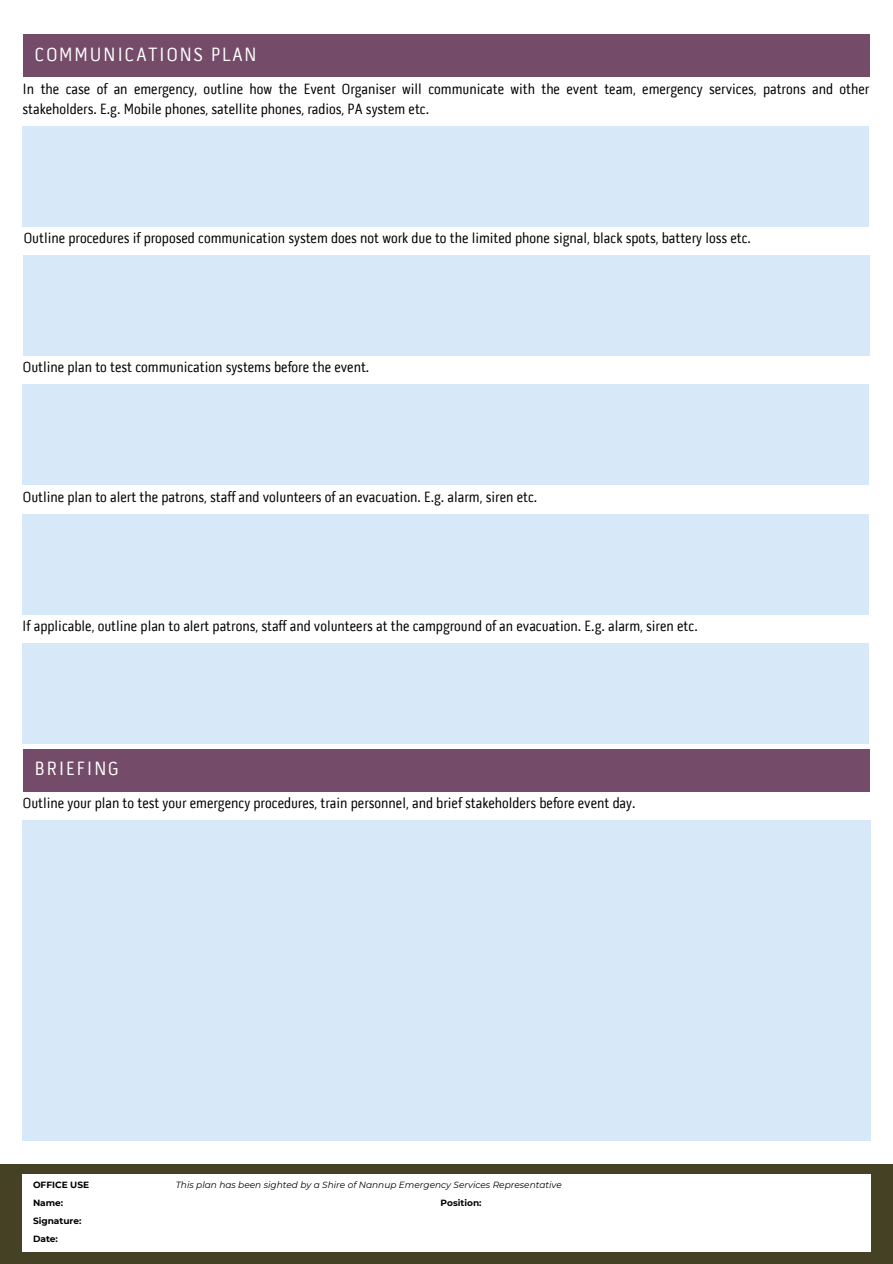
<style>
.page{position:relative;width:893px;height:1264px;background:#fff}
.page>*{position:absolute;margin:0;border:0;box-sizing:border-box;transform-origin:0 0}
.t1{font:19.5px "Pill Gothic 300 mg";letter-spacing:.1em;color:#fff}
.t2{font:15px/20.2px "Pill Gothic 300 mg";color:#000}
.t3{font:italic 9px "Montserrat";color:#000}
.t4{font:700 9px "Montserrat";color:#000}
</style>
<div class="page">
<div style="left:23px;top:749px;width:846px;height:42px;background:#744b68"></div>
<div style="left:23px;top:34px;width:846px;height:43px;background:#744b68"></div>
<div style="left:0;top:1164px;width:892px;height:99px;background:#444125"></div>
<div style="left:23px;top:126px;width:845px;height:101px;background:#d7e9f8"></div>
<div style="left:23px;top:255px;width:846px;height:101px;background:#d7e9f8"></div>
<div style="left:23px;top:384px;width:845px;height:101px;background:#d7e9f8"></div>
<div style="left:23px;top:513px;width:845px;height:101px;background:#d7e9f8"></div>
<div style="left:22px;top:643px;width:846px;height:100px;background:#d7e9f8"></div>
<div style="left:22px;top:820px;width:848px;height:320px;background:#d7e9f8"></div>
<div style="left:22px;top:1174px;width:848px;height:77px;background:#fff"></div>
<p class="t1" style="left:35px;top:46px;width:223px">COMMUNICATIONS PLAN</p>
<p class="t2" style="left:23px;top:80px;width:848px">In the case of an emergency, outline how the Event Organiser will communicate with the event team, emergency services, patrons and other stakeholders. E.g. Mobile phones, satellite phones, radios, PA system etc.</p>
<p class="t2" style="left:24px;top:229px;width:728px">Outline procedures if proposed communication system does not work due to the limited phone signal, black spots, battery loss etc.</p>
<p class="t2" style="left:23px;top:358px;width:348px">Outline plan to test communication systems before the event.</p>
<p class="t2" style="left:23px;top:488px;width:516px">Outline plan to alert the patrons, staff and volunteers of an evacuation. E.g. alarm, siren etc.</p>
<p class="t2" style="left:22px;top:617px;width:677px">If applicable, outline plan to alert patrons, staff and volunteers at the campground of an evacuation. E.g. alarm, siren etc.</p>
<p class="t1" style="left:35px;top:761px;width:85px">BRIEFING</p>
<p class="t2" style="left:23px;top:794px;width:614px">Outline your plan to test your emergency procedures, train personnel, and brief stakeholders before event day.</p>
<p class="t4" style="left:33px;top:1179px;width:58px">OFFICE USE</p>
<p class="t3" style="left:176px;top:1179px;width:387px">This plan has been sighted by a Shire of Nannup Emergency Services Representative</p>
<p class="t4" style="left:33px;top:1197px;width:32px">Name:</p>
<p class="t4" style="left:440px;top:1197px;width:43px">Position:</p>
<p class="t4" style="left:33px;top:1215px;width:50px">Signature:</p>
<p class="t4" style="left:33px;top:1233px;width:26px">Date:</p>
</div>
